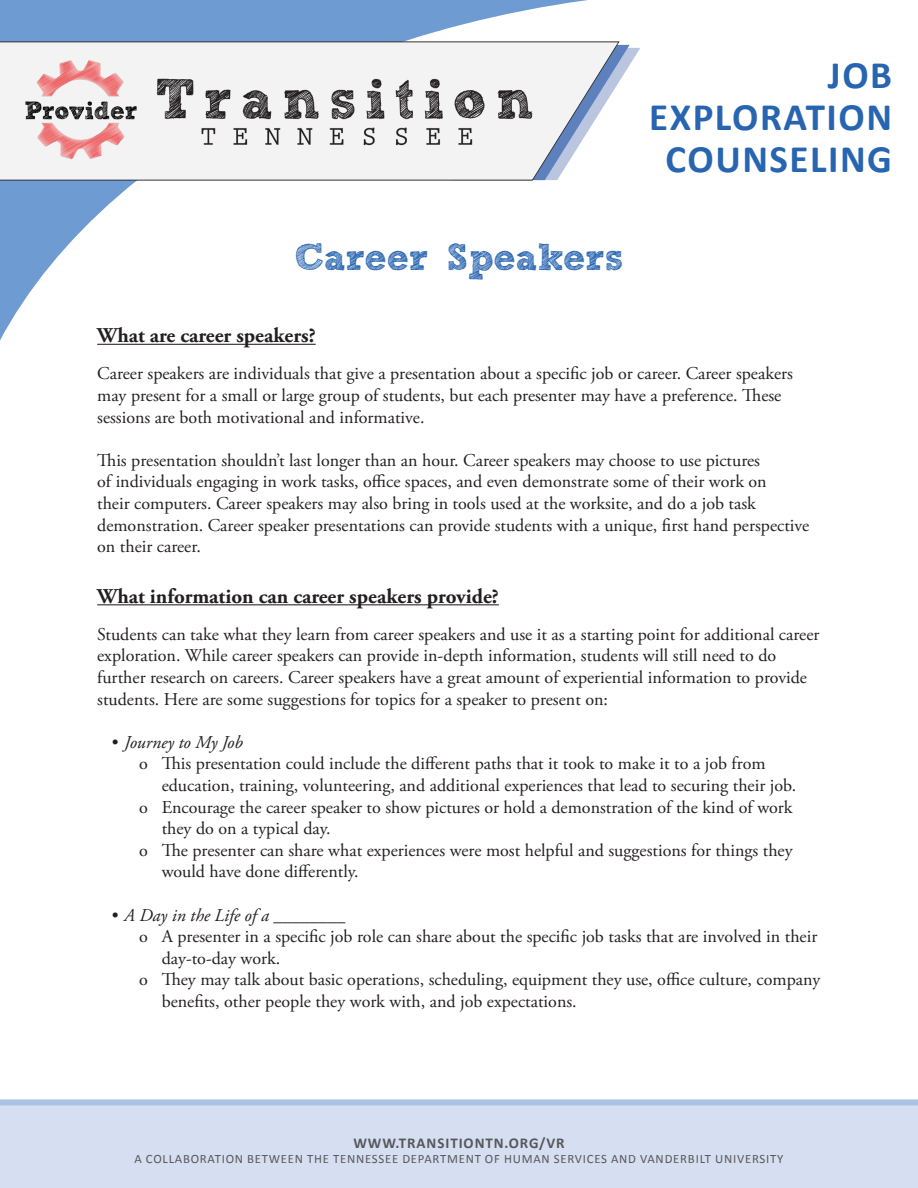
<style>
.page{position:relative;width:918px;height:1188px;background:#fff}
.page>*{position:absolute;margin:0;border:0;box-sizing:border-box;transform-origin:0 0}
.t1{font:700 39px/42px "Calibri";letter-spacing:.04em;color:#2865b1;text-align:right}
.H2_-_Dropcap_font{font:700 37.5px "freeversion Sketch Block";color:#2865b1}
.t2{font:700 21px "Adobe Garamond Pro";color:#231f20}
.t3{font:18px/21.6px "Adobe Garamond Pro";color:#231f20}
.t4{font:italic 18px "Adobe Garamond Pro";color:#231f20}
.t5{font:700 15px "Calibri";letter-spacing:.06em;color:#57585a}
.t6{font:12.75px "Calibri";letter-spacing:.06em;color:#57585a}
</style>
<div class="page">
<div style="left:0;top:1099px;width:918px;height:89px;background:#d5dff1"></div>
<svg style="left:0;top:0;width:630px;height:344px"></svg>
<svg style="left:619px;top:45px;width:21px;height:135px"></svg>
<svg style="left:0;top:42px;width:619px;height:139px"></svg>
<img style="left:6px;top:55px;width:547px;height:109px">
<hr style="left:97px;top:604px;width:402px;height:1px;background:#231f20">
<hr style="left:97px;top:344px;width:219px;height:1px;background:#231f20">
<h2 class="H2_-_Dropcap_font" style="left:294px;top:243px;width:331px">Career Speakers</h2>
<h1 class="t1" style="left:649px;top:52px;width:245px">JOB<br>EXPLORATION<br>COUNSELING</h1>
<h3 class="t2" style="left:97px;top:323px;width:220px">What are career speakers?</h3>
<h3 class="t3" style="left:97px;top:363px;width:697px">Career speakers are individuals that give a presentation about a specific job or career. Career speakers may present for a small or large group of students, but each presenter may have a preference. These sessions are both motivational and informative.</h3>
<h3 class="t3" style="left:97px;top:450px;width:714px">This presentation shouldn’t last longer than an hour. Career speakers may choose to use pictures<br>of individuals engaging in work tasks, office spaces, and even demonstrate some of their work on<br>their computers. Career speakers may also bring in tools used at the worksite, and do a job task demonstration. Career speaker presentations can provide students with a unique, first hand perspective on their career.</h3>
<h3 class="t2" style="left:97px;top:584px;width:403px">What information can career speakers provide?</h3>
<h3 class="t3" style="left:97px;top:624px;width:724px">Students can take what they learn from career speakers and use it as a starting point for additional career exploration. While career speakers can provide in-depth information, students will still need to do further research on careers. Career speakers have a great amount of experiential information to provide students. Here are some suggestions for topics for a speaker to present on:</h3>
<h3 class="t4" style="left:111px;top:731px;width:134px">• Journey to My Job</h3>
<h3 class="t3" style="left:162px;top:754px;width:636px;text-indent:-22px">o This presentation could include the different paths that it took to make it to a job from education, training, volunteering, and additional experiences that lead to securing their job.</h3>
<h3 class="t3" style="left:162px;top:797px;width:632px;text-indent:-22px">o Encourage the career speaker to show pictures or hold a demonstration of the kind of work they do on a typical day.</h3>
<h3 class="t3" style="left:162px;top:840px;width:632px;text-indent:-22px">o The presenter can share what experiences were most helpful and suggestions for things they would have done differently.</h3>
<h3 class="t4" style="left:111px;top:904px;width:236px">• A Day in the Life of a ________</h3>
<h3 class="t3" style="left:162px;top:926px;width:657px;text-indent:-22px">o A presenter in a specific job role can share about the specific job tasks that are involved in their day-to-day work.</h3>
<h3 class="t3" style="left:162px;top:970px;width:660px;text-indent:-22px">o They may talk about basic operations, scheduling, equipment they use, office culture, company benefits, other people they work with, and job expectations.</h3>
<p class="t5" style="left:353px;top:1133px;width:213px">WWW.TRANSITIONTN.ORG/VR</p>
<p class="t6" style="left:135px;top:1150px;width:650px">A COLLABORATION BETWEEN THE TENNESSEE DEPARTMENT OF HUMAN SERVICES AND VANDERBILT UNIVERSITY</p>
</div>
